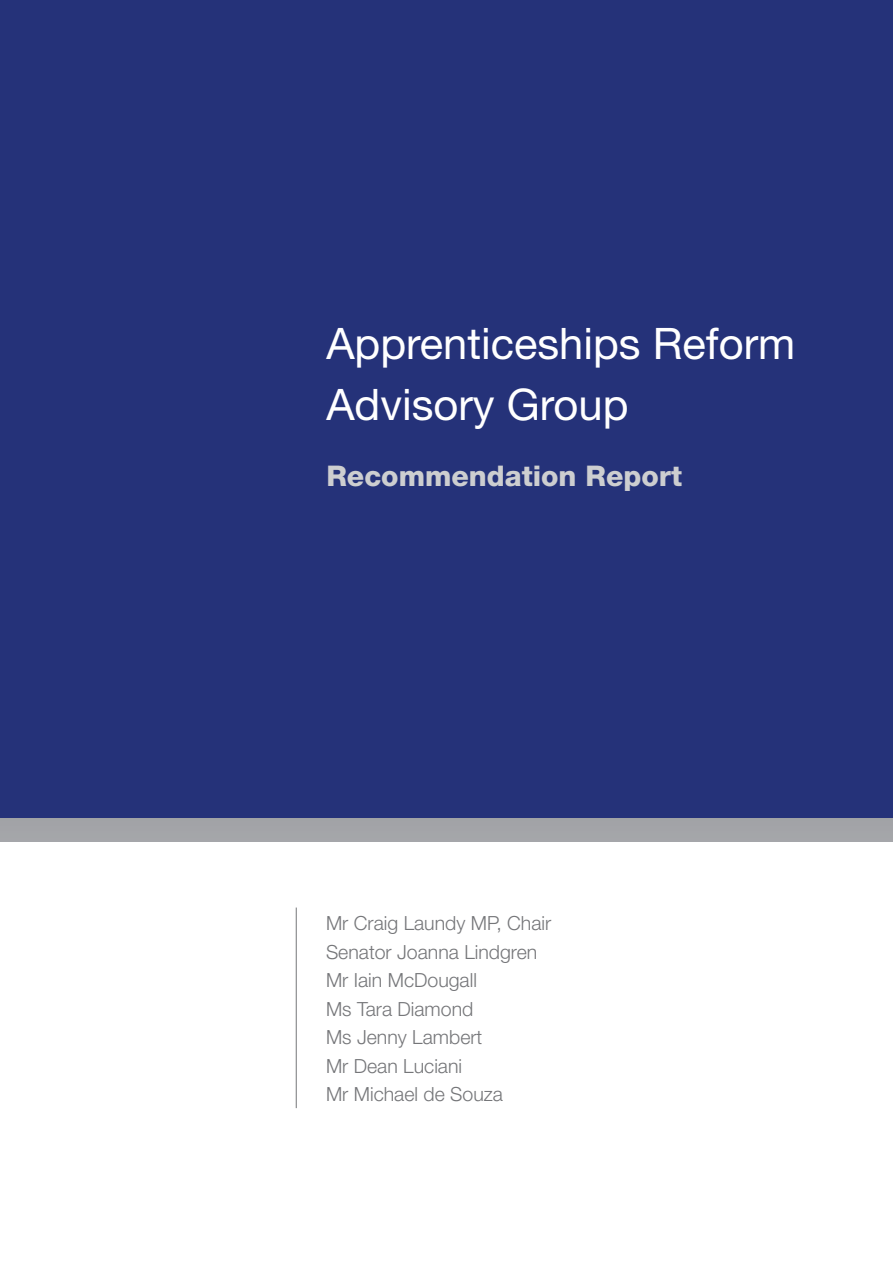
<style>
.page{position:relative;width:893px;height:1263px;background:#fff}
.page>*{position:absolute;margin:0;border:0;box-sizing:border-box;transform-origin:0 0}
.t1{font:43.5px/61.5px "Helvetica Neue LT";color:#fff}
.t2{font:800 28.5px "Helvetica Neue LT";color:#cdced0}
.t3{font:300 19.5px "Helvetica Neue LT";color:#757679}
</style>
<div class="page">
<div style="left:0;top:0;width:893px;height:842px;background:#a3a4a8"></div>
<div style="left:0;top:0;width:893px;height:818px;background:#253279"></div>
<hr style="left:296px;top:907px;width:1px;height:201px;background:#757679">
<p class="t1" style="left:326px;top:312px;width:470px">Apprenticeships Reform<br>Advisory Group</p>
<p class="t2" style="left:326px;top:459px;width:357px">Recommendation Report</p>
<p class="t3" style="left:326px;top:911px;width:227px">Mr Craig Laundy MP, Chair</p>
<p class="t3" style="left:326px;top:940px;width:213px">Senator Joanna Lindgren</p>
<p class="t3" style="left:326px;top:968px;width:152px">Mr Iain McDougall</p>
<p class="t3" style="left:326px;top:997px;width:149px">Ms Tara Diamond</p>
<p class="t3" style="left:326px;top:1025px;width:158px">Ms Jenny Lambert</p>
<p class="t3" style="left:326px;top:1054px;width:138px">Mr Dean Luciani</p>
<p class="t3" style="left:326px;top:1082px;width:179px">Mr Michael de Souza</p>
</div>
